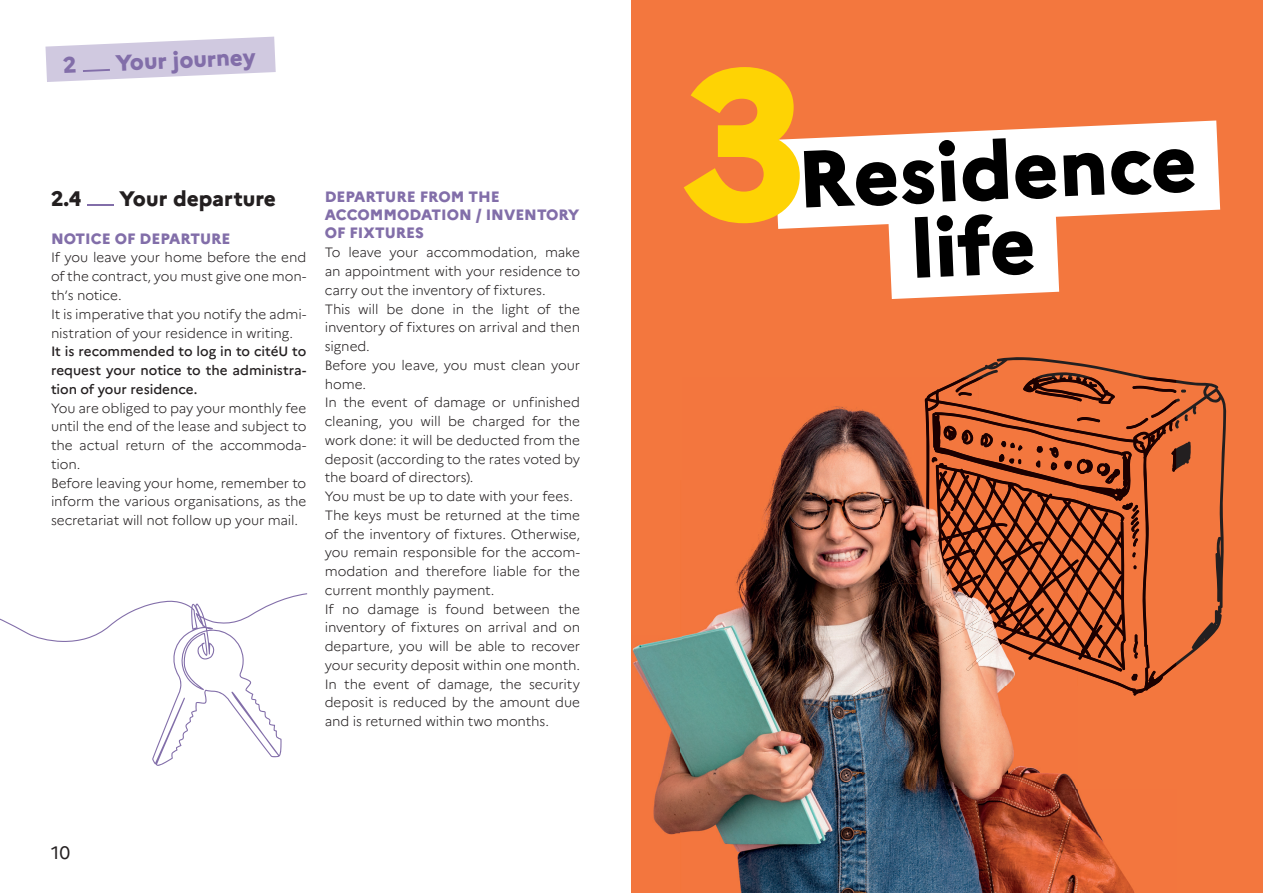
<style>
.page{position:relative;width:1263px;height:893px;background:#fff}
.page>*{position:absolute;margin:0;border:0;box-sizing:border-box;transform-origin:0 0}
.t1{font:800 211.05px "Marianne";color:#fed304}
.t2{font:800 80.7px "Marianne";color:#000}
.t3{font:800 22.5px "Marianne";color:#826ea9}
.t4{font:800 21px "Marianne";color:#231f20}
.t5{font:18px "Marianne";color:#231f20}
.t6{font:800 15px/18.3px "Marianne";color:#826ea9}
.t7{font:300 13.5px/18.8px "Marianne";letter-spacing:-.01em;color:#231f20}
.t8{font:500 13.5px/18.8px "Marianne";letter-spacing:-.005em;color:#231f20;text-align:justify}
</style>
<div class="page">
<div style="left:631px;top:0;width:632px;height:893px;background:#f3773e"></div>
<hr style="left:87px;top:204px;width:27px;height:2px;background:#826ea9">
<svg style="left:879px;top:357px;width:347px;height:330px"></svg>
<img style="left:632px;top:636px;width:49px;height:199px">
<img style="left:775px;top:378px;width:146px;height:102px">
<img style="left:1077px;top:557px;width:99px;height:336px">
<img style="left:736px;top:480px;width:185px;height:104px">
<img style="left:922px;top:615px;width:56px;height:62px">
<img style="left:681px;top:584px;width:198px;height:103px">
<img style="left:681px;top:687px;width:396px;height:206px">
<img style="left:921px;top:378px;width:51px;height:237px">
<img style="left:972px;top:557px;width:177px;height:33px">
<img style="left:871px;top:543px;width:51px;height:143px">
<img style="left:1074px;top:590px;width:102px;height:106px">
<img style="left:972px;top:590px;width:102px;height:80px">
<img style="left:820px;top:591px;width:51px;height:106px">
<img style="left:921px;top:644px;width:52px;height:27px">
<svg style="left:1133px;top:565px;width:3px;height:4px"></svg>
<svg style="left:1133px;top:634px;width:6px;height:25px"></svg>
<svg style="left:1131px;top:674px;width:7px;height:7px"></svg>
<svg style="left:935px;top:603px;width:5px;height:4px"></svg>
<svg style="left:931px;top:369px;width:260px;height:188px"></svg>
<svg style="left:0;top:593px;width:307px;height:173px"></svg>
<svg style="left:774px;top:121px;width:446px;height:108px;fill:#fff"></svg>
<div style="left:888px;top:203px;width:171px;height:96px;background:#fff"></div>
<svg style="left:45px;top:37px;width:231px;height:45px"></svg>
<h3 class="t3" style="left:115px;top:49px;width:141px;rotate:-3deg">Your journey</h3>
<h3 class="t4" style="left:51px;top:186px;width:32px">2.4</h3>
<h3 class="t4" style="left:120px;top:186px;width:158px">Your departure</h3>
<p class="t6" style="left:51px;top:229px;width:181px">NOTICE OF DEPARTURE</p>
<p class="t7" style="left:51px;top:248px;width:257px">If you leave your home before the end of the contract, you must give one mon&shy;th’s notice.<br>It is imperative that you notify the admi&shy;nistration of your residence in writing.</p>
<p class="t8" style="left:51px;top:342px;width:257px">It is recommended to log in to citéU to request your notice to the administra&shy;tion of your residence.</p>
<p class="t7" style="left:51px;top:398px;width:257px">You are obliged to pay your monthly fee until the end of the lease and subject to the actual return of the accommoda&shy;tion.<br>Before leaving your home, remember to inform the various organisations, as the secretariat will not follow up your mail.</p>
<p class="t6" style="left:325px;top:187px;width:256px">DEPARTURE FROM THE<br>ACCOMMODATION / INVENTORY<br>OF FIXTURES</p>
<p class="t7" style="left:325px;top:243px;width:257px">To leave your accommodation, make an appointment with your residence to carry out the inventory of fixtures.<br>This will be done in the light of the inventory of fixtures on arrival and then signed.<br>Before you leave, you must clean your home.<br>In the event of damage or unfinished cleaning, you will be charged for the work done: it will be deducted from the deposit (according to the rates voted by the board of directors).<br>You must be up to date with your fees.<br>The keys must be returned at the time of the inventory of fixtures. Otherwise, you remain responsible for the accom&shy;modation and therefore liable for the current monthly payment.<br>If no damage is found between the inventory of fixtures on arrival and on departure, you will be able to recover your security deposit within one month.<br>In the event of damage, the security deposit is reduced by the amount due and is returned within two months.</p>
<h3 class="t5" style="left:51px;top:842px;width:21px">10</h3>
<h1 class="t1" style="left:682px;top:15px;width:128px">3</h1>
<h2 class="t2" style="left:794px;top:131px;width:401px;rotate:-3deg">Residence</h2>
<h2 class="t2" style="left:908px;top:200px;width:126px;rotate:-3deg">life</h2>
</div>
